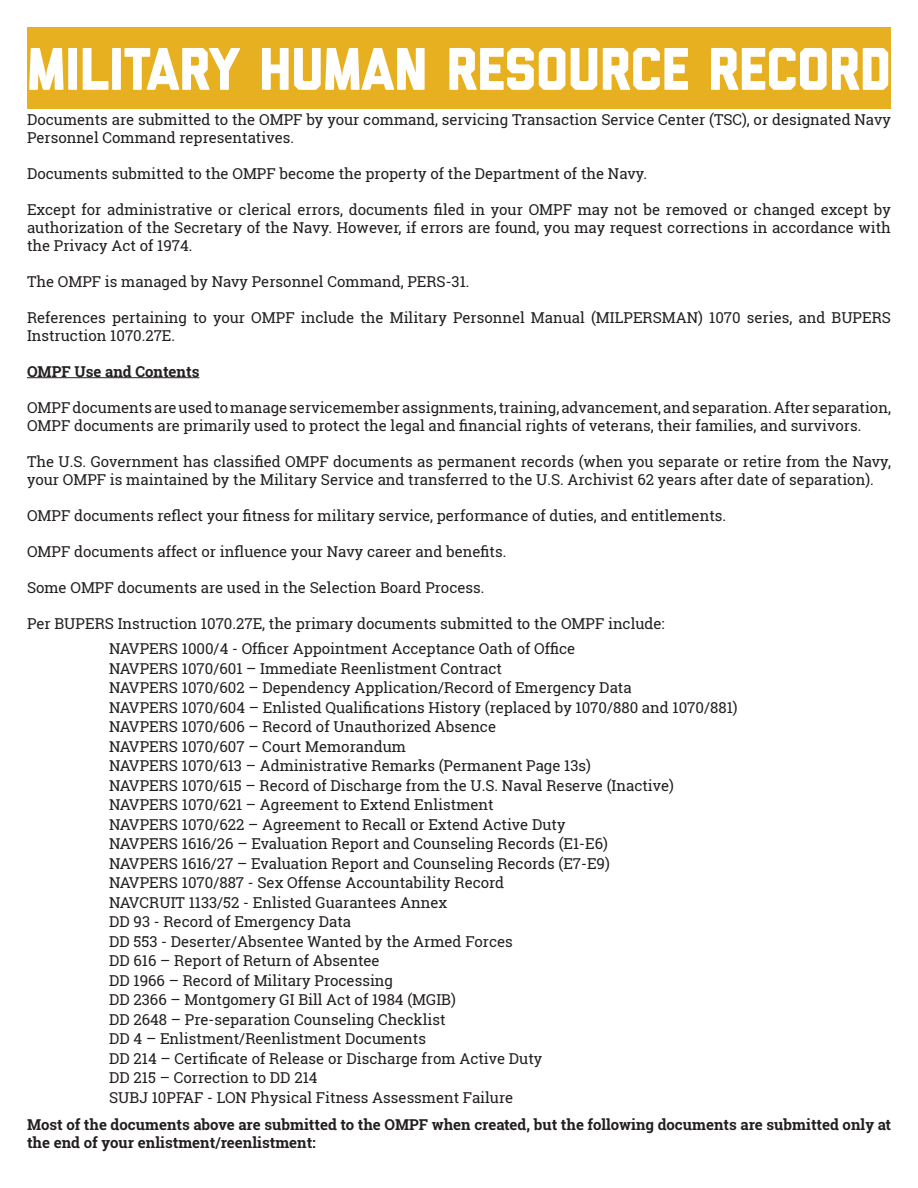
<style>
.page{position:relative;width:918px;height:1188px;background:#fff}
.page>*{position:absolute;margin:0;border:0;box-sizing:border-box;transform-origin:0 0}
.t1{font:800 60px "Liberator";letter-spacing:-.01em;color:#fff}
.t2{font:15px/18px "Roboto Slab";color:#231f20}
.t3{font:700 15px/18px "Roboto Slab";color:#231f20}
</style>
<div class="page">
<div style="left:27px;top:27px;width:864px;height:82px;background:#e6b020"></div>
<hr style="left:27px;top:377px;width:172px;height:1px;background:#231f20">
<p class="t1" style="left:27px;top:48px;width:866px">MILITARY HUMAN RESOURCE RECORD</p>
<p class="t2" style="left:27px;top:110px;width:865px">Documents are submitted to the OMPF by your command, servicing Transaction Service Center (TSC), or designated Navy<br>Personnel Command representatives.</p>
<p class="t2" style="left:27px;top:164px;width:622px">Documents submitted to the OMPF become the property of the Department of the Navy.</p>
<p class="t2" style="left:27px;top:200px;width:866px;text-align:justify">Except for administrative or clerical errors, documents filed in your OMPF may not be removed or changed except by authorization of the Secretary of the Navy. However, if errors are found, you may request corrections in accordance with the Privacy Act of 1974.</p>
<p class="t2" style="left:27px;top:272px;width:444px">The OMPF is managed by Navy Personnel Command, PERS-31.</p>
<p class="t2" style="left:27px;top:308px;width:866px">References pertaining to your OMPF include the Military Personnel Manual (MILPERSMAN) 1070 series, and BUPERS<br>Instruction 1070.27E.</p>
<p class="t3" style="left:27px;top:362px;width:174px">OMPF Use and Contents</p>
<p class="t2" style="left:27px;top:398px;width:866px">OMPF documents are used to manage servicemember assignments, training, advancement, and separation. After separation,<br>OMPF documents are primarily used to protect the legal and financial rights of veterans, their families, and survivors.</p>
<p class="t2" style="left:27px;top:452px;width:865px">The U.S. Government has classified OMPF documents as permanent records (when you separate or retire from the Navy, your OMPF is maintained by the Military Service and transferred to the U.S. Archivist 62 years after date of separation).</p>
<p class="t2" style="left:27px;top:506px;width:701px">OMPF documents reflect your fitness for military service, performance of duties, and entitlements.</p>
<p class="t2" style="left:27px;top:542px;width:481px">OMPF documents affect or influence your Navy career and benefits.</p>
<p class="t2" style="left:27px;top:578px;width:459px">Some OMPF documents are used in the Selection Board Process.</p>
<p class="t2" style="left:27px;top:614px;width:639px">Per BUPERS Instruction 1070.27E, the primary documents submitted to the OMPF include:</p>
<p class="t2" style="left:109px;top:640px;width:468px">NAVPERS 1000/4 - Officer Appointment Acceptance Oath of Office</p>
<p class="t2" style="left:109px;top:659px;width:394px">NAVPERS 1070/601 – Immediate Reenlistment Contract</p>
<p class="t2" style="left:109px;top:679px;width:524px">NAVPERS 1070/602 – Dependency Application/Record of Emergency Data</p>
<p class="t2" style="left:109px;top:698px;width:630px">NAVPERS 1070/604 – Enlisted Qualifications History (replaced by 1070/880 and 1070/881)</p>
<p class="t2" style="left:109px;top:718px;width:389px">NAVPERS 1070/606 – Record of Unauthorized Absence</p>
<p class="t2" style="left:109px;top:737px;width:298px">NAVPERS 1070/607 – Court Memorandum</p>
<p class="t2" style="left:109px;top:757px;width:483px">NAVPERS 1070/613 – Administrative Remarks (Permanent Page 13s)</p>
<p class="t2" style="left:109px;top:776px;width:566px">NAVPERS 1070/615 – Record of Discharge from the U.S. Naval Reserve (Inactive)</p>
<p class="t2" style="left:109px;top:796px;width:386px">NAVPERS 1070/621 – Agreement to Extend Enlistment</p>
<p class="t2" style="left:109px;top:815px;width:458px">NAVPERS 1070/622 – Agreement to Recall or Extend Active Duty</p>
<p class="t2" style="left:109px;top:835px;width:500px">NAVPERS 1616/26 – Evaluation Report and Counseling Records (E1-E6)</p>
<p class="t2" style="left:109px;top:854px;width:502px">NAVPERS 1616/27 – Evaluation Report and Counseling Records (E7-E9)</p>
<p class="t2" style="left:109px;top:874px;width:397px">NAVPERS 1070/887 - Sex Offense Accountability Record</p>
<p class="t2" style="left:109px;top:893px;width:340px">NAVCRUIT 1133/52 - Enlisted Guarantees Annex</p>
<p class="t2" style="left:109px;top:913px;width:244px">DD 93 - Record of Emergency Data</p>
<p class="t2" style="left:109px;top:932px;width:405px">DD 553 - Deserter/Absentee Wanted by the Armed Forces</p>
<p class="t2" style="left:109px;top:952px;width:272px">DD 616 – Report of Return of Absentee</p>
<p class="t2" style="left:109px;top:971px;width:285px">DD 1966 – Record of Military Processing</p>
<p class="t2" style="left:109px;top:991px;width:348px">DD 2366 – Montgomery GI Bill Act of 1984 (MGIB)</p>
<p class="t2" style="left:109px;top:1010px;width:338px">DD 2648 – Pre-separation Counseling Checklist</p>
<p class="t2" style="left:109px;top:1030px;width:319px">DD 4 – Enlistment/Reenlistment Documents</p>
<p class="t2" style="left:109px;top:1049px;width:435px">DD 214 – Certificate of Release or Discharge from Active Duty</p>
<p class="t2" style="left:109px;top:1069px;width:210px">DD 215 – Correction to DD 214</p>
<p class="t2" style="left:109px;top:1088px;width:406px">SUBJ 10PFAF - LON Physical Fitness Assessment Failure</p>
<p class="t3" style="left:27px;top:1116px;width:866px">Most of the documents above are submitted to the OMPF when created, but the following documents are submitted only at the end of your enlistment/reenlistment:</p>
</div>
